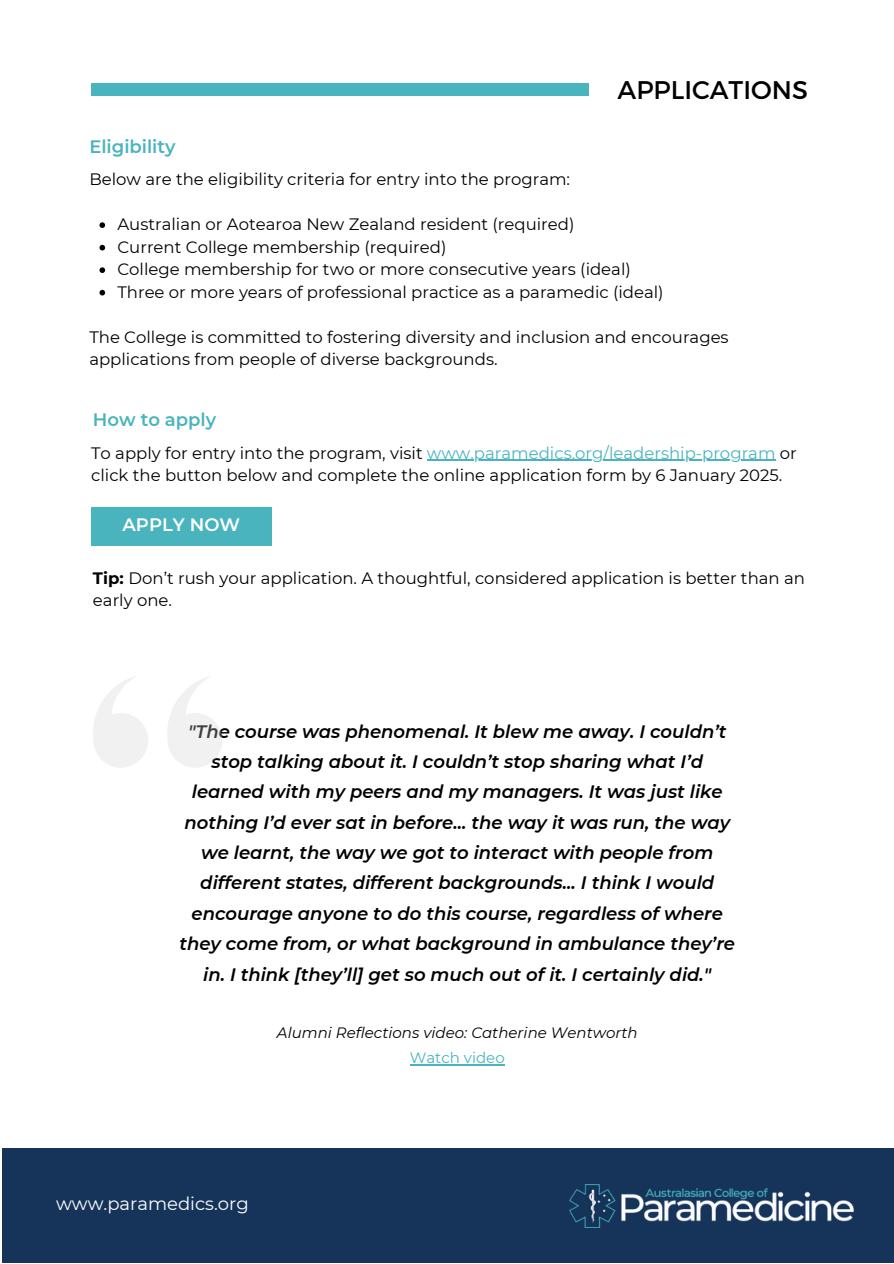
<style>
.page{position:relative;width:894px;height:1264px;background:#fff}
.page>*{position:absolute;margin:0;border:0;box-sizing:border-box;transform-origin:0 0}
.t1{font:25.5px "Montserrat";color:#000}
.t2{font:italic 600 18px/30.3px "Montserrat";color:#000;text-align:center}
.t3{font:600 18px "Montserrat";color:#49b4be}
.t4{font:18px "Montserrat";color:#fff}
.t5{font:600 18px "Montserrat";color:#fff}
.t6{font:16.5px/22.5px "Montserrat";color:#000}
.t7{font:italic 15px "Montserrat";color:#000}
.t8{font:15px "Montserrat";color:#49b4be}
.s1{color:#49b4be}
.s2{font-weight:700}
</style>
<div class="page">
<div style="left:91px;top:83px;width:497px;height:13px;background:#49b4be"></div>
<div style="left:91px;top:507px;width:180px;height:39px;background:#49b4be"></div>
<svg style="left:99px;top:222px;width:6px;height:6px"></svg>
<svg style="left:99px;top:245px;width:6px;height:5px"></svg>
<svg style="left:99px;top:267px;width:6px;height:6px"></svg>
<svg style="left:99px;top:290px;width:6px;height:5px"></svg>
<hr style="left:427px;top:460px;width:348px;height:1px;background:#49b4be">
<div style="left:2px;top:1148px;width:891px;height:115px;background:#163459"></div>
<img style="left:569px;top:1184px;width:284px;height:43px">
<hr style="left:409px;top:1063px;width:95px;height:2px;background:#49b4be">
<svg style="left:93px;top:677px;width:55px;height:90px"></svg>
<svg style="left:167px;top:677px;width:55px;height:90px"></svg>
<h4 class="t3" style="left:89px;top:135px;width:88px">Eligibility</h4>
<h3 class="t1" style="left:617px;top:73px;width:192px">APPLICATIONS</h3>
<p class="t6" style="left:89px;top:168px;width:482px">Below are the eligibility criteria for entry into the program:</p>
<p class="t6" style="left:117px;top:213px;width:458px">Australian or Aotearoa New Zealand resident (required)</p>
<p class="t6" style="left:117px;top:235px;width:330px">Current College membership (required)</p>
<h4 class="t6" style="left:117px;top:258px;width:515px">College membership for two or more consecutive years (ideal)</h4>
<h3 class="t6" style="left:117px;top:280px;width:547px">Three or more years of professional practice as a paramedic (ideal)</h3>
<p class="t6" style="left:89px;top:325px;width:640px">The College is committed to fostering diversity and inclusion and encourages applications from people of diverse backgrounds.</p>
<p class="t3" style="left:93px;top:408px;width:125px">How to apply</p>
<h2 class="t6" style="left:91px;top:441px;width:707px">To apply for entry into the program, visit <span class="s1">www.paramedics.org/leadership-program</span> or</h2>
<p class="t6" style="left:91px;top:464px;width:692px">click the button below and complete the online application form by 6 January 2025.</p>
<h1 class="t5" style="left:122px;top:514px;width:119px">APPLY NOW</h1>
<p class="t6" style="left:93px;top:566px;width:713px"><span class="s2">Tip:</span> Don’t rush your application. A thoughtful, considered application is better than an early one.</p>
<p class="t2" style="left:179px;top:716px;width:557px">"The course was phenomenal. It blew me away. I couldn’t stop talking about it. I couldn’t stop sharing what I’d learned with my peers and my managers. It was just like nothing I’d ever sat in before... the way it was run, the way we learnt, the way we got to interact with people from different states, different backgrounds... I think I would encourage anyone to do this course, regardless of where they come from, or what background in ambulance they’re in. I think [they’ll] get so much out of it. I certainly did."</p>
<p class="t7" style="left:277px;top:1023px;width:362px">Alumni Reflections video: Catherine Wentworth</p>
<h4 class="t8" style="left:409px;top:1048px;width:96px">Watch video</h4>
<h3 class="t4" style="left:56px;top:1192px;width:194px">www.paramedics.org</h3>
</div>
